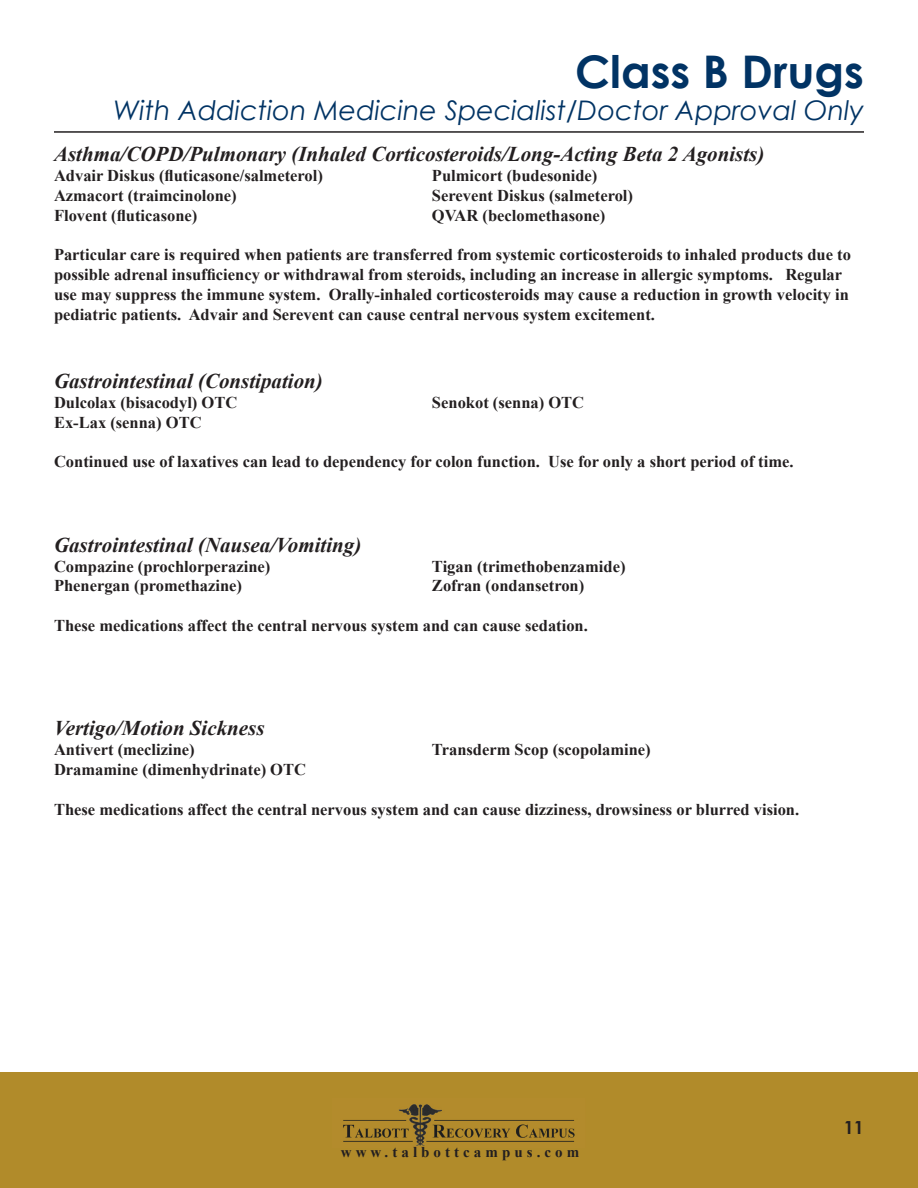
<style>
.page{position:relative;width:918px;height:1188px;background:#fff}
.page>*{position:absolute;margin:0;border:0;box-sizing:border-box;transform-origin:0 0}
.t1{font:700 45px "Century Gothic";color:#013364}
.t2{font:italic 27px "Century Gothic";color:#013364}
.t3{font:italic 700 21px "Times New Roman";color:#231f20}
.t4{font:700 18px "Century Gothic";color:#231f20}
.t5{font:700 16.5px/19.8px "Times New Roman";color:#231f20}
.t6{font:700 15px "Times New Roman";letter-spacing:.27em;color:#231f20}
</style>
<div class="page">
<div style="left:0;top:1072px;width:918px;height:116px;background:#b18b2a"></div>
<img style="left:343px;top:1104px;width:232px;height:42px">
<hr style="left:54px;top:131px;width:810px;height:2px;background:#231f20">
<p class="t1" style="left:575px;top:37px;width:290px">Class B Drugs</p>
<p class="t2" style="left:114px;top:92px;width:752px">With Addiction Medicine Specialist/Doctor Approval Only</p>
<p class="t3" style="left:54px;top:140px;width:712px">Asthma/COPD/Pulmonary (Inhaled Corticosteroids/Long-Acting Beta 2 Agonists)</p>
<p class="t5" style="left:54px;top:165px;width:270px">Advair Diskus (fluticasone/salmeterol)</p>
<p class="t5" style="left:432px;top:165px;width:167px">Pulmicort (budesonide)</p>
<p class="t5" style="left:54px;top:185px;width:184px">Azmacort (traimcinolone)</p>
<p class="t5" style="left:432px;top:185px;width:203px">Serevent Diskus (salmeterol)</p>
<p class="t5" style="left:54px;top:205px;width:145px">Flovent (fluticasone)</p>
<p class="t5" style="left:432px;top:205px;width:175px">QVAR (beclomethasone)</p>
<p class="t5" style="left:54px;top:244px;width:798px">Particular care is required when patients are transferred from systemic corticosteroids to inhaled products due to possible adrenal insufficiency or withdrawal from steroids, including an increase in allergic symptoms. Regular use may suppress the immune system. Orally-inhaled corticosteroids may cause a reduction in growth velocity in pediatric patients. Advair and Serevent can cause central nervous system excitement.</p>
<p class="t3" style="left:54px;top:366px;width:270px">Gastrointestinal (Constipation)</p>
<p class="t5" style="left:54px;top:392px;width:185px">Dulcolax (bisacodyl) OTC</p>
<p class="t5" style="left:432px;top:392px;width:154px">Senokot (senna) OTC</p>
<p class="t5" style="left:54px;top:412px;width:149px">Ex-Lax (senna) OTC</p>
<p class="t5" style="left:54px;top:451px;width:741px">Continued use of laxatives can lead to dependency for colon function. Use for only a short period of time.</p>
<p class="t3" style="left:54px;top:530px;width:309px">Gastrointestinal (Nausea/Vomiting)</p>
<p class="t5" style="left:54px;top:556px;width:218px">Compazine (prochlorperazine)</p>
<p class="t5" style="left:432px;top:556px;width:195px">Tigan (trimethobenzamide)</p>
<p class="t5" style="left:54px;top:576px;width:190px">Phenergan (promethazine)</p>
<p class="t5" style="left:432px;top:576px;width:154px">Zofran (ondansetron)</p>
<p class="t5" style="left:54px;top:615px;width:535px">These medications affect the central nervous system and can cause sedation.</p>
<p class="t3" style="left:54px;top:714px;width:212px">Vertigo/Motion Sickness</p>
<p class="t5" style="left:54px;top:739px;width:142px">Antivert (meclizine)</p>
<p class="t5" style="left:432px;top:739px;width:220px">Transderm Scop (scopolamine)</p>
<p class="t5" style="left:54px;top:759px;width:254px">Dramamine (dimenhydrinate) OTC</p>
<p class="t5" style="left:54px;top:799px;width:747px">These medications affect the central nervous system and can cause dizziness, drowsiness or blurred vision.</p>
<p class="t6" style="left:341px;top:1141px;width:240px">www.talbottcampus.com</p>
<p class="t4" style="left:844px;top:1114px;width:22px">11</p>
</div>
